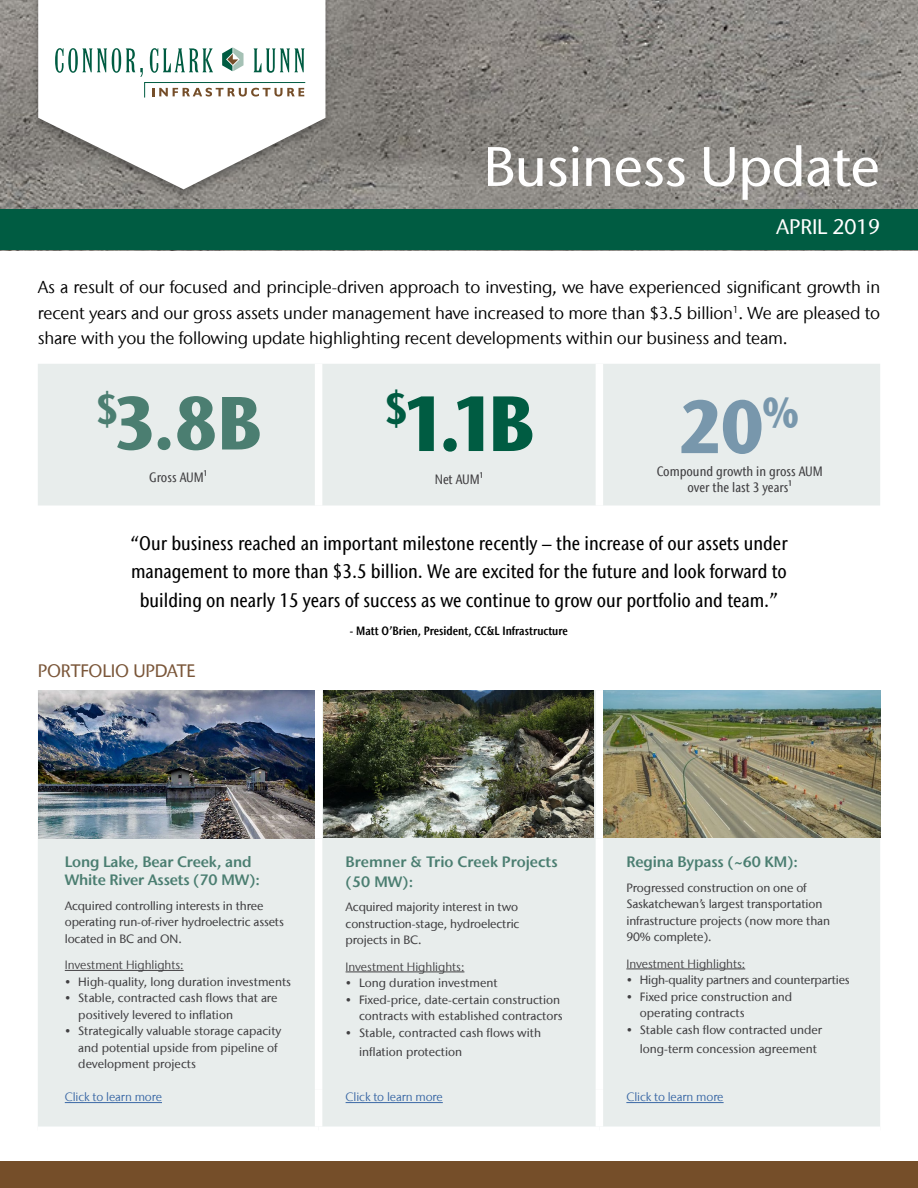
<style>
.page{position:relative;width:918px;height:1188px;background:#fff}
.page>*{position:absolute;margin:0;border:0;box-sizing:border-box;transform-origin:0 0}
.t1{font:800 condensed 78px "Stone Sans IIITC Com";color:#005c42}
.t2{font:800 condensed 75px "Stone Sans IIITC Com";color:#4b7e71}
.t3{font:800 condensed 75px "Stone Sans IIITC Com";color:#7897ac}
.t4{font:500 55.5px "Stone Sans IIITC Com";letter-spacing:-.01em;color:#fff}
.t5{font:500 21px "Stone Sans IIITC Com";letter-spacing:-.01em;color:#fff}
.t6{font:500 condensed 19.5px/28.5px "Stone Sans IIITC Com";color:#000;text-align:center}
.t7{font:500 18px "Stone Sans IIITC Com";letter-spacing:-.01em;color:#7a5639}
.t8{font:17.25px/25.5px "Stone Sans IIITC Com";letter-spacing:-.01em;color:#000;text-align:justify}
.t9{font:600 15px/18px "Stone Sans IIITC Com";letter-spacing:-.01em;color:#4b7e71}
.t10{font:500 condensed 13.5px/16.2px "Stone Sans IIITC Com";color:#414042;text-align:center}
.t11{font:500 12px/16.5px "Stone Sans IIITC Com";color:#414042}
.t12{font:12px "Stone Sans IIITC Com";color:#414042}
.t13{font:12px "Stone Sans IIITC Com";letter-spacing:-.01em;color:#3a68a5}
.t14{font:600 condensed 12px "Stone Sans IIITC Com";color:#000}
.t15{font:500 12px "Stone Sans IIITC Com";letter-spacing:-.02em;color:#414042}
</style>
<div class="page">
<img style="left:0;top:0;width:918px;height:251px">
<div style="left:0;top:209px;width:918px;height:41px;background:#005c42"></div>
<div style="left:0;top:1161px;width:918px;height:27px;background:#754e29"></div>
<div style="left:38px;top:690px;width:842px;height:437px;background:#e8edec"></div>
<div style="left:315px;top:690px;width:7px;height:149px;background:#fff"></div>
<div style="left:596px;top:690px;width:7px;height:149px;background:#fff"></div>
<div style="left:315px;top:839px;width:7px;height:250px;background:#fff"></div>
<div style="left:596px;top:839px;width:7px;height:250px;background:#fff"></div>
<div style="left:315px;top:1089px;width:7px;height:38px;background:#fff"></div>
<div style="left:596px;top:1089px;width:7px;height:38px;background:#fff"></div>
<img style="left:38px;top:690px;width:276px;height:148px">
<img style="left:324px;top:690px;width:270px;height:148px">
<img style="left:603px;top:690px;width:277px;height:148px">
<hr style="left:65px;top:970px;width:119px;height:1px;background:#414042">
<hr style="left:346px;top:972px;width:118px;height:1px;background:#414042">
<hr style="left:626px;top:969px;width:119px;height:1px;background:#414042">
<hr style="left:65px;top:1102px;width:97px;height:1px;background:#3a68a5">
<hr style="left:346px;top:1102px;width:97px;height:1px;background:#3a68a5">
<hr style="left:626px;top:1102px;width:98px;height:1px;background:#3a68a5">
<div style="left:38px;top:364px;width:842px;height:142px;background:#e8edec"></div>
<div style="left:315px;top:364px;width:7px;height:142px;background:#fff"></div>
<div style="left:596px;top:364px;width:7px;height:142px;background:#fff"></div>
<div style="left:31px;top:0;width:302px;height:201px;background:#000;opacity:.3"></div>
<svg style="left:38px;top:0;width:287px;height:189px"></svg>
<svg style="left:55px;top:48px;width:251px;height:50px"></svg>
<h3 class="t4" style="left:483px;top:132px;width:398px">Business Update</h3>
<h3 class="t5" style="left:776px;top:214px;width:105px">APRIL 2019</h3>
<p class="t8" style="left:38px;top:274px;width:844px">As a result of our focused and principle-driven approach to investing, we have experienced significant growth in recent years and our gross assets under management have increased to more than $3.5 billion<sup>1</sup>. We are pleased to share with you the following update highlighting recent developments within our business and team.</p>
<h2 class="t2" style="left:95px;top:375px;width:168px"><sup>$</sup>3.8B</h2>
<p class="t10" style="left:149px;top:469px;width:60px">Gross AUM¹</p>
<h1 class="t1" style="left:384px;top:373px;width:152px"><sup>$</sup>1.1B</h1>
<p class="t10" style="left:435px;top:471px;width:50px">Net AUM¹</p>
<h2 class="t3" style="left:680px;top:378px;width:120px">20<sup>%</sup></h2>
<p class="t10" style="left:657px;top:463px;width:168px">Compound growth in gross AUM over the last 3 years¹</p>
<p class="t6" style="left:130px;top:528px;width:659px">“Our business reached an important milestone recently – the increase of our assets under management to more than $3.5 billion. We are excited for the future and look forward to building on nearly 15 years of success as we continue to grow our portfolio and team.”</p>
<p class="t14" style="left:350px;top:623px;width:220px">- Matt O’Brien, President, CC&amp;L Infrastructure</p>
<h3 class="t7" style="left:38px;top:660px;width:159px">PORTFOLIO UPDATE</h3>
<p class="t9" style="left:65px;top:853px;width:197px">Long Lake, Bear Creek, and<br>White River Assets (70 MW):</p>
<p class="t11" style="left:65px;top:897px;width:221px">Acquired controlling interests in three operating run-of-river hydroelectric assets located in BC and ON.</p>
<p class="t12" style="left:65px;top:958px;width:120px">Investment Highlights:</p>
<p class="t11" style="left:65px;top:973px;width:228px">• High-quality, long duration investments</p>
<p class="t11" style="left:78px;top:990px;width:201px;text-indent:-14px">• Stable, contracted cash flows that are positively levered to inflation</p>
<p class="t11" style="left:78px;top:1023px;width:205px;text-indent:-14px">• Strategically valuable storage capacity and potential upside from pipeline of development projects</p>
<p class="t9" style="left:346px;top:852px;width:214px;line-height:19.5px">Bremner &amp; Trio Creek Projects (50 MW):</p>
<p class="t11" style="left:346px;top:899px;width:175px">Acquired majority interest in two construction-stage, hydroelectric projects in BC.</p>
<p class="t12" style="left:346px;top:959px;width:120px">Investment Highlights:</p>
<p class="t11" style="left:346px;top:975px;width:154px">• Long duration investment</p>
<p class="t11" style="left:346px;top:991px;width:219px;text-align:right">• Fixed-price, date-certain construction contracts with established contractors</p>
<p class="t11" style="left:359px;top:1023px;width:184px;line-height:19.5px;text-indent:-14px">• Stable, contracted cash flows with inflation protection</p>
<p class="t9" style="left:626px;top:853px;width:173px">Regina Bypass (~60 KM):</p>
<p class="t11" style="left:626px;top:879px;width:205px">Progressed construction on one of<br>Saskatchewan’s largest transportation infrastructure projects (now more than<br>90% complete).</p>
<p class="t12" style="left:626px;top:956px;width:120px">Investment Highlights:</p>
<p class="t15" style="left:626px;top:973px;width:225px">• High-quality partners and counterparties</p>
<p class="t11" style="left:640px;top:988px;width:154px;text-indent:-14px">• Fixed price construction and operating contracts</p>
<p class="t11" style="left:640px;top:1020px;width:184px;line-height:19.5px;text-indent:-14px">• Stable cash flow contracted under long-term concession agreement</p>
<p class="t13" style="left:65px;top:1090px;width:99px">Click to learn more</p>
<p class="t13" style="left:346px;top:1090px;width:99px">Click to learn more</p>
<p class="t13" style="left:626px;top:1090px;width:99px">Click to learn more</p>
</div>
